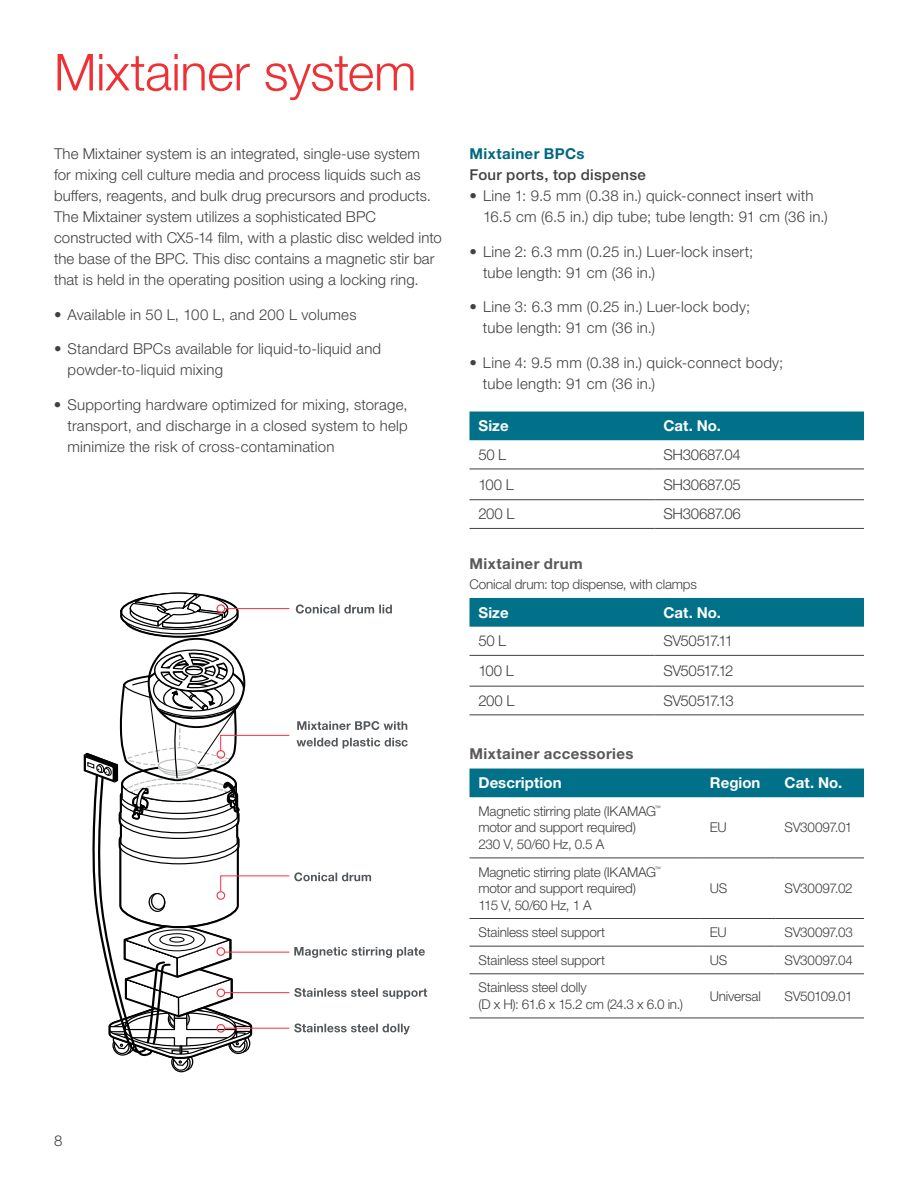
<style>
.page{position:relative;width:918px;height:1188px;background:#fff}
.page>*{position:absolute;margin:0;border:0;box-sizing:border-box;transform-origin:0 0}
.t1{font:300 51px "Helvetica Neue LTW1 G";letter-spacing:-.01em;color:#ee3134}
.t2{font:300 15px/21px "Helvetica Neue LTW1 G";letter-spacing:.005em;color:#414042}
.t3{font:700 15px "Helvetica Neue LTW1 G";color:#fff}
.t4{font:700 15px "Helvetica Neue LTW1 G";letter-spacing:.025em;color:#58595b}
.t5{font:300 15px "Helvetica Neue LTW1 G";letter-spacing:-.045em;color:#414042}
.t6{font:500 15px "Helvetica Neue LTW1 G";letter-spacing:.02em;color:#414042}
.t7{font:300 15px "Helvetica Neue LTW1 G";letter-spacing:-.015em;color:#414042}
.t8{font:700 15px "Helvetica Neue LTW1 G";letter-spacing:.025em;color:#006880}
.t9{font:300 15px "Helvetica Neue LTW1 G";letter-spacing:-.02em;color:#414042}
.t10{font:300 13.5px/16.5px "Helvetica Neue LTW1 G";letter-spacing:-.015em;color:#414042}
.t11{font:300 13.5px "Helvetica Neue LTW1 G";letter-spacing:-.04em;color:#414042}
</style>
<div class="page">
<div style="left:174px;top:1051px;width:19px;height:21px;border:1px solid #000;border-radius:50%"></div>
<div style="left:171px;top:1052px;width:20px;height:20px;border:1px solid #000;border-radius:50%"></div>
<div style="left:173px;top:1055px;width:15px;height:16px;border:1px solid #000;border-radius:50%"></div>
<div style="left:470px;top:598px;width:394px;height:29px;background:#007188"></div>
<hr style="left:470px;top:655px;width:184px;height:1px;background:#414042">
<hr style="left:654px;top:655px;width:210px;height:1px;background:#414042">
<hr style="left:470px;top:686px;width:184px;height:1px;background:#414042">
<hr style="left:654px;top:686px;width:210px;height:1px;background:#414042">
<hr style="left:470px;top:715px;width:184px;height:1px;background:#414042">
<hr style="left:654px;top:715px;width:210px;height:1px;background:#414042">
<div style="left:470px;top:769px;width:394px;height:28px;background:#007188"></div>
<hr style="left:470px;top:858px;width:231px;height:1px;background:#414042">
<hr style="left:701px;top:858px;width:75px;height:1px;background:#414042">
<hr style="left:776px;top:858px;width:88px;height:1px;background:#414042">
<hr style="left:470px;top:918px;width:231px;height:1px;background:#414042">
<hr style="left:701px;top:918px;width:75px;height:1px;background:#414042">
<hr style="left:776px;top:918px;width:88px;height:1px;background:#414042">
<hr style="left:470px;top:946px;width:231px;height:1px;background:#414042">
<hr style="left:701px;top:946px;width:75px;height:1px;background:#414042">
<hr style="left:776px;top:946px;width:88px;height:1px;background:#414042">
<hr style="left:470px;top:974px;width:231px;height:1px;background:#414042">
<hr style="left:701px;top:974px;width:75px;height:1px;background:#414042">
<hr style="left:776px;top:974px;width:88px;height:1px;background:#414042">
<hr style="left:470px;top:1018px;width:231px;height:1px;background:#414042">
<hr style="left:701px;top:1018px;width:75px;height:1px;background:#414042">
<hr style="left:776px;top:1018px;width:88px;height:1px;background:#414042">
<div style="left:470px;top:412px;width:394px;height:28px;background:#007188"></div>
<hr style="left:470px;top:469px;width:184px;height:1px;background:#414042">
<hr style="left:654px;top:469px;width:210px;height:1px;background:#414042">
<hr style="left:470px;top:499px;width:184px;height:1px;background:#414042">
<hr style="left:654px;top:499px;width:210px;height:1px;background:#414042">
<hr style="left:470px;top:528px;width:184px;height:1px;background:#414042">
<hr style="left:654px;top:528px;width:210px;height:1px;background:#414042">
<svg style="left:84px;top:593px;width:343px;height:474px"></svg>
<h1 class="t1" style="left:54px;top:41px;width:364px">Mixtainer system</h1>
<p class="t2" style="left:54px;top:143px;width:389px">The Mixtainer system is an integrated, single-use system<br>for mixing cell culture media and process liquids such as buffers, reagents, and bulk drug precursors and products.<br>The Mixtainer system utilizes a sophisticated BPC constructed with CX5-14 film, with a plastic disc welded into the base of the BPC. This disc contains a magnetic stir bar that is held in the operating position using a locking ring.</p>
<p class="t2" style="left:54px;top:304px;width:304px">• Available in 50 L, 100 L, and 200 L volumes</p>
<p class="t2" style="left:67px;top:338px;width:315px;text-indent:-13px">• Standard BPCs available for liquid-to-liquid and powder-to-liquid mixing</p>
<p class="t2" style="left:67px;top:394px;width:342px;text-align:justify;text-indent:-14px">• Supporting hardware optimized for mixing, storage, transport, and discharge in a closed system to help minimize the risk of cross-contamination</p>
<p class="t8" style="left:470px;top:144px;width:117px">Mixtainer BPCs</p>
<p class="t6" style="left:470px;top:166px;width:178px">Four ports, top dispense</p>
<p class="t2" style="left:483px;top:185px;width:346px;text-indent:-14px">• Line 1: 9.5 mm (0.38 in.) quick-connect insert with<br>16.5 cm (6.5 in.) dip tube; tube length: 91 cm (36 in.)</p>
<p class="t2" style="left:483px;top:241px;width:272px;text-indent:-14px">• Line 2: 6.3 mm (0.25 in.) Luer-lock insert; tube length: 91 cm (36 in.)</p>
<p class="t2" style="left:483px;top:296px;width:269px;text-indent:-13px">• Line 3: 6.3 mm (0.25 in.) Luer-lock body; tube length: 91 cm (36 in.)</p>
<p class="t2" style="left:483px;top:352px;width:302px;text-indent:-13px">• Line 4: 9.5 mm (0.38 in.) quick-connect body; tube length: 91 cm (36 in.)</p>
<p class="t3" style="left:478px;top:417px;width:32px">Size</p>
<p class="t3" style="left:663px;top:417px;width:59px">Cat. No.</p>
<p class="t2" style="left:478px;top:444px;width:29px">50 L</p>
<p class="t9" style="left:663px;top:445px;width:79px">SH30687.04</p>
<p class="t2" style="left:478px;top:474px;width:37px">100 L</p>
<p class="t7" style="left:663px;top:475px;width:79px">SH30687.05</p>
<p class="t2" style="left:478px;top:504px;width:37px">200 L</p>
<p class="t7" style="left:663px;top:505px;width:79px">SH30687.06</p>
<p class="t4" style="left:470px;top:555px;width:115px">Mixtainer drum</p>
<p class="t10" style="left:470px;top:576px;width:229px">Conical drum: top dispense, with clamps</p>
<p class="t3" style="left:478px;top:603px;width:32px">Size</p>
<p class="t3" style="left:663px;top:603px;width:59px">Cat. No.</p>
<p class="t2" style="left:478px;top:630px;width:29px">50 L</p>
<p class="t5" style="left:663px;top:632px;width:71px">SV50517.11</p>
<p class="t2" style="left:478px;top:660px;width:37px">100 L</p>
<p class="t5" style="left:663px;top:662px;width:72px">SV50517.12</p>
<p class="t2" style="left:478px;top:690px;width:37px">200 L</p>
<p class="t5" style="left:663px;top:691px;width:72px">SV50517.13</p>
<p class="t4" style="left:470px;top:744px;width:166px">Mixtainer accessories</p>
<p class="t3" style="left:478px;top:774px;width:85px">Description</p>
<p class="t3" style="left:710px;top:774px;width:52px">Region</p>
<p class="t3" style="left:785px;top:774px;width:59px">Cat. No.</p>
<p class="t10" style="left:478px;top:803px;width:184px">Magnetic stirring plate (IKAMAG<sup>™ </sup>motor and support required)<br>230 V, 50/60 Hz, 0.5 A</p>
<p class="t10" style="left:710px;top:819px;width:18px">EU</p>
<p class="t10" style="left:785px;top:819px;width:69px">SV30097.01</p>
<p class="t10" style="left:478px;top:863px;width:184px">Magnetic stirring plate (IKAMAG<sup>™ </sup>motor and support required)<br>115 V, 50/60 Hz, 1 A</p>
<p class="t10" style="left:710px;top:880px;width:19px">US</p>
<p class="t10" style="left:785px;top:880px;width:70px">SV30097.02</p>
<p class="t10" style="left:478px;top:924px;width:128px">Stainless steel support</p>
<p class="t10" style="left:710px;top:924px;width:18px">EU</p>
<p class="t10" style="left:785px;top:924px;width:70px">SV30097.03</p>
<p class="t10" style="left:478px;top:952px;width:128px">Stainless steel support</p>
<p class="t10" style="left:710px;top:952px;width:19px">US</p>
<p class="t10" style="left:785px;top:952px;width:70px">SV30097.04</p>
<p class="t10" style="left:478px;top:979px;width:206px">Stainless steel dolly<br>(D x H): 61.6 x 15.2 cm (24.3 x 6.0 in.)</p>
<p class="t10" style="left:710px;top:988px;width:52px">Universal</p>
<p class="t11" style="left:785px;top:988px;width:69px">SV50109.01</p>
<p class="t2" style="left:54px;top:1130px;width:10px">8</p>
</div>
